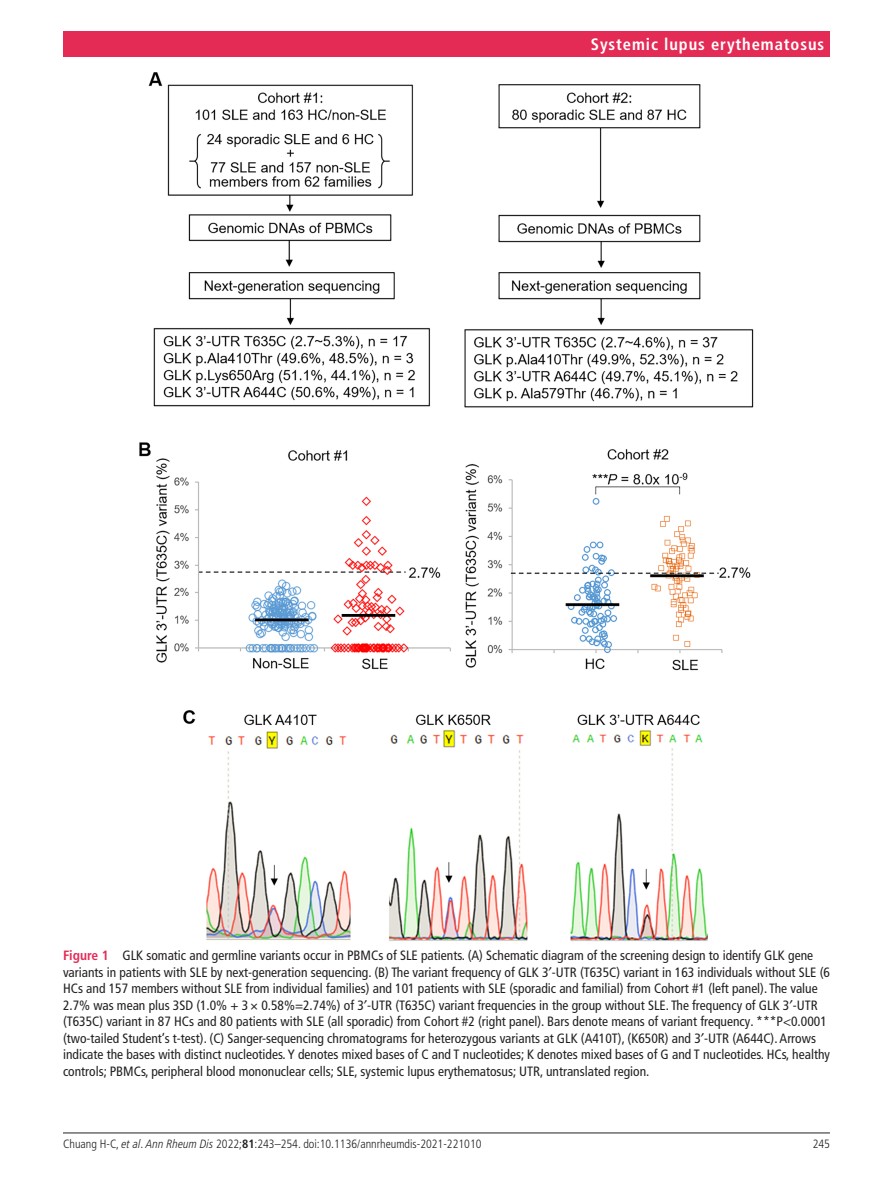
<style>
.page{position:relative;width:893px;height:1191px;background:#fff}
.page>*{position:absolute;margin:0;border:0;box-sizing:border-box;transform-origin:0 0}
.t1{font:700 condensed 16.5px "Frutiger LT Pro";letter-spacing:.055em;color:#fff}
.t2{font:condensed 13.5px/16.5px "Frutiger LT Pro";color:#231f20}
.t3{font:300 condensed 12px "Frutiger LT Pro";color:#231f20}
.s1{font-weight:700;color:#e42b56}
.s2{font-style:italic}
.s3{font-weight:700}
</style>
<div class="page">
<hr style="left:63px;top:1132px;width:767px;height:1px;background:#231f20">
<div style="left:63px;top:31px;width:767px;height:25px;background:#e42b56"></div>
<img style="left:140px;top:72px;width:613px;height:870px">
<p class="t1" style="left:591px;top:34px;width:235px">Systemic lupus erythematosus</p>
<p class="t2" style="left:63px;top:947px;width:768px"><span class="s1">Figure 1</span> GLK somatic and germline variants occur in PBMCs of SLE patients. (A) Schematic diagram of the screening design to identify GLK gene variants in patients with SLE by next-generation sequencing. (B) The variant frequency of GLK 3 -UTR (T635C) variant in 163 individuals without SLE (6<br>HCs and 157 members without SLE from individual families) and 101 patients with SLE (sporadic and familial) from Cohort #1 (left panel). The value 2.7% was mean plus 3SD (1.0% + 3× 0.58%=2.74%) of 3 -UTR (T635C) variant frequencies in the group without SLE. The frequency of GLK 3 -UTR (T635C) variant in 87 HCs and 80 patients with SLE (all sporadic) from Cohort #2 (right panel). Bars denote means of variant frequency. ***P&lt;0.0001 (two-tailed Student’s t-test). (C) Sanger-sequencing chromatograms for heterozygous variants at GLK (A410T), (K650R) and 3 -UTR (A644C). Arrows indicate the bases with distinct nucleotides. Y denotes mixed bases of C and T nucleotides; K denotes mixed bases of G and T nucleotides. HCs, healthy controls; PBMCs, peripheral blood mononuclear cells; SLE, systemic lupus erythematosus; UTR, untranslated region.</p>
<p class="t3" style="left:63px;top:1136px;width:420px">Chuang H-C, <span class="s2">et al</span>. <span class="s2">Ann Rheum Dis</span> 2022;<span class="s3">81</span>:243–254. doi:10.1136/annrheumdis-2021-221010</p>
<p class="t3" style="left:813px;top:1136px;width:19px">245</p>
</div>
